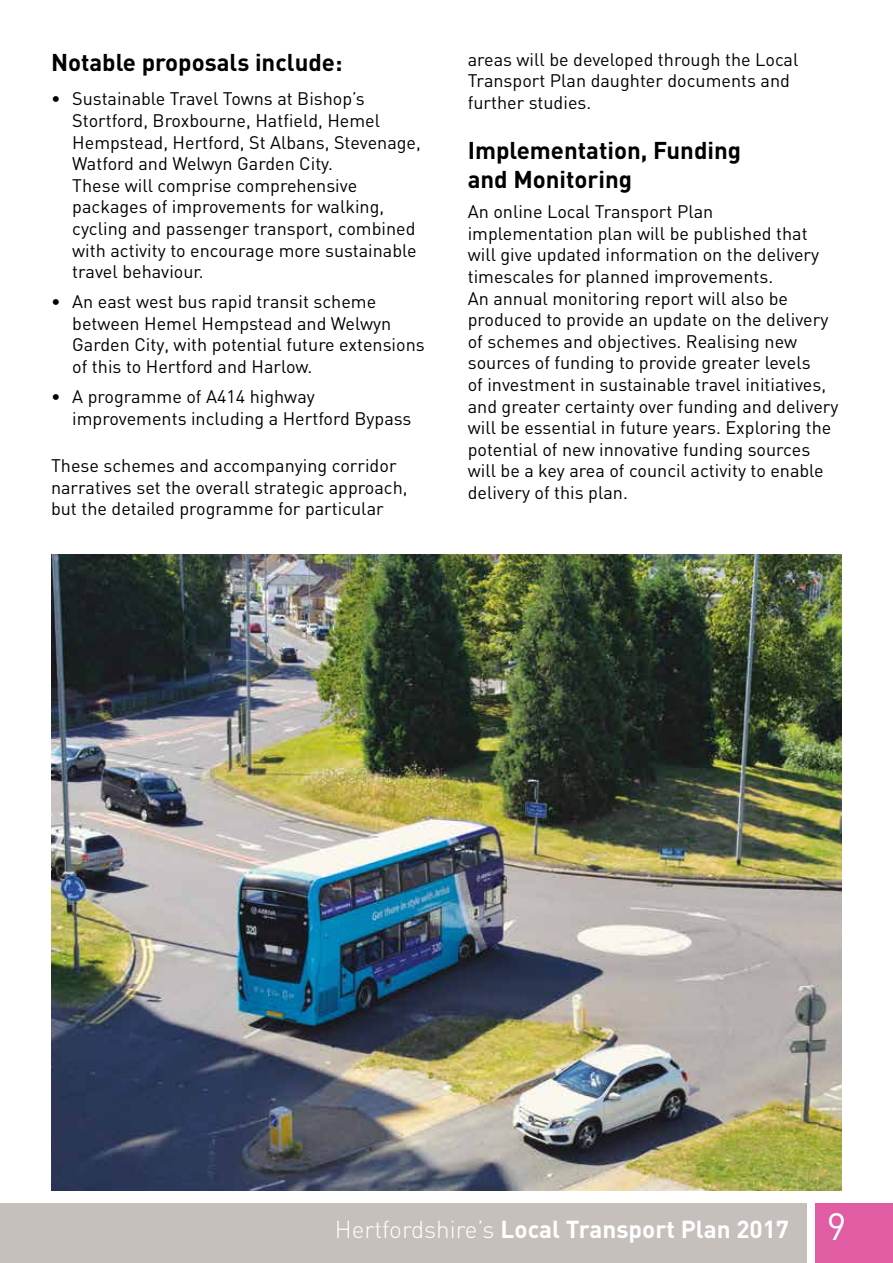
<style>
.page{position:relative;width:893px;height:1263px;background:#fff}
.page>*{position:absolute;margin:0;border:0;box-sizing:border-box;transform-origin:0 0}
.t1{font:700 24.3px "DIN";color:#fff}
.t2{font:700 24px/28.8px "DIN";color:#000}
.t3{font:18px/21.6px "DIN";color:#000}
.s1{font-weight:300}
.s2{font-weight:400;font-size:37.5px}
</style>
<div class="page">
<div style="left:815px;top:1203px;width:78px;height:60px;background:#e05da3"></div>
<div style="left:0;top:1203px;width:807px;height:60px;background:#c5c0bc"></div>
<img style="left:51px;top:555px;width:791px;height:636px">
<h2 class="t2" style="left:51px;top:47px;width:293px">Notable proposals include:</h2>
<p class="t3" style="left:72px;top:88px;width:350px;text-indent:-21px">• Sustainable Travel Towns at Bishop’s Stortford, Broxbourne, Hatfield, Hemel Hempstead, Hertford, St Albans, Stevenage, Watford and Welwyn Garden City.<br>These will comprise comprehensive packages of improvements for walking, cycling and passenger transport, combined with activity to encourage more sustainable travel behaviour.</p>
<p class="t3" style="left:72px;top:291px;width:354px;text-indent:-21px">• An east west bus rapid transit scheme between Hemel Hempstead and Welwyn Garden City, with potential future extensions of this to Hertford and Harlow.</p>
<p class="t3" style="left:72px;top:385px;width:341px;text-indent:-21px">• A programme of A414 highway improvements including a Hertford Bypass</p>
<p class="t3" style="left:51px;top:455px;width:358px">These schemes and accompanying corridor narratives set the overall strategic approach, but the detailed programme for particular</p>
<p class="t3" style="left:468px;top:48px;width:332px">areas will be developed through the Local<br>Transport Plan daughter documents and further studies.</p>
<h2 class="t2" style="left:468px;top:135px;width:275px">Implementation, Funding and Monitoring</h2>
<p class="t3" style="left:468px;top:201px;width:372px">An online Local Transport Plan implementation plan will be published that will give updated information on the delivery timescales for planned improvements.<br>An annual monitoring report will also be produced to provide an update on the delivery of schemes and objectives. Realising new sources of funding to provide greater levels<br>of investment in sustainable travel initiatives, and greater certainty over funding and delivery will be essential in future years. Exploring the potential of new innovative funding sources will be a key area of council activity to enable delivery of this plan.</p>
<h1 class="t1" style="left:335px;top:1213px;width:513px"><span class="s1">Hertfordshire’s</span> Local Transport Plan 2017 <span class="s2">9</span></h1>
</div>
